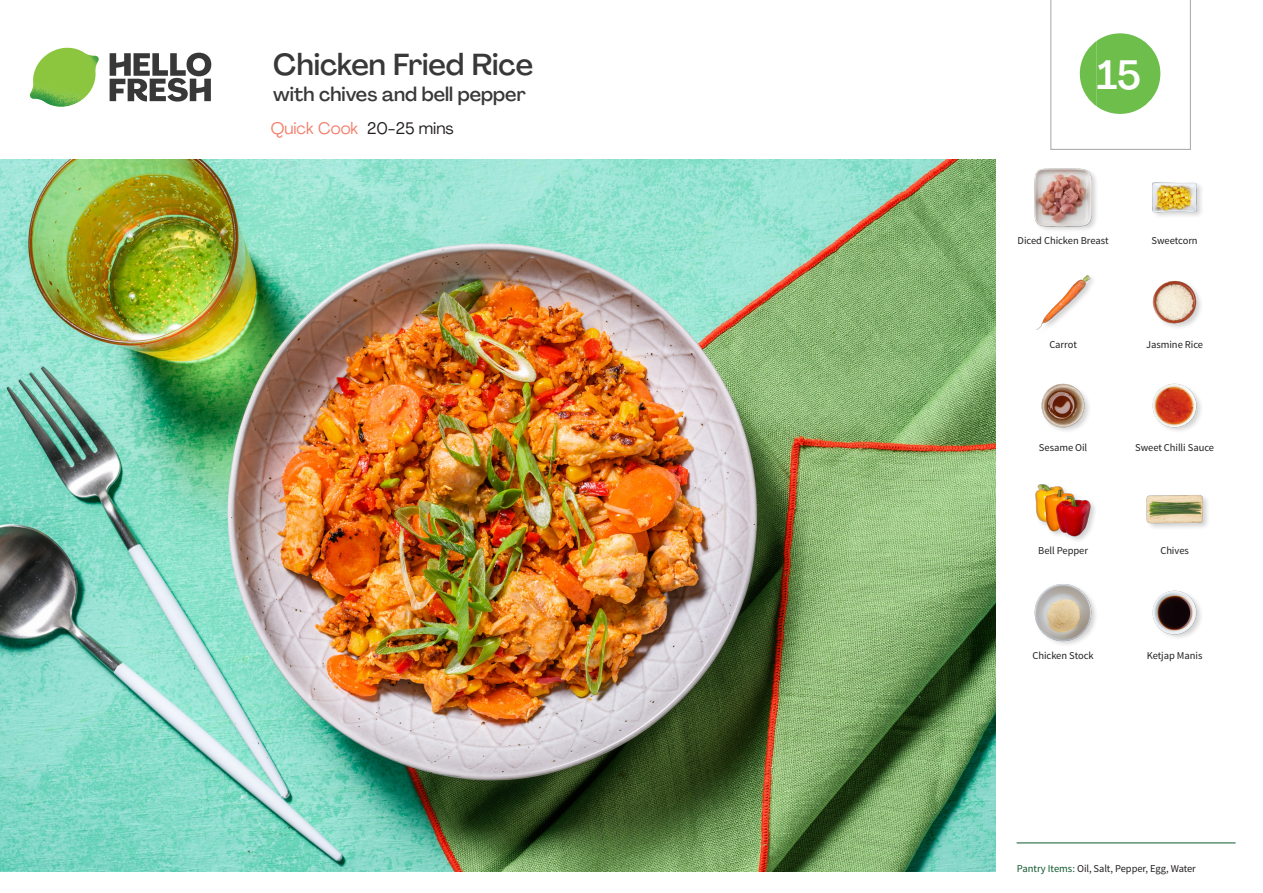
<style>
.page{position:relative;width:1263px;height:893px;background:#fff}
.page>*{position:absolute;margin:0;border:0;box-sizing:border-box;transform-origin:0 0}
._24_Recipe_Nr_Bag{font:500 40.5px "Agrandir";color:#fff}
._15_Titel_UK{font:500 30px "Agrandir";letter-spacing:-.005em;color:#383839}
._15_Titel_UK-2{font:500 19.5px "Agrandir";color:#383839}
._02_Box_Type{font:16.5px "Agrandir";color:#f4806e}
._18_FRONT_ingredient{font:10.5px "Source Sans Pro";letter-spacing:-.005em;color:#231f20}
.t1{font:10.5px "Source Sans Variable";letter-spacing:-.005em;color:#231f20}
.s1{color:#231f20}
.s2{font-family:"Source Sans Pro";color:#0e572c}
</style>
<div class="page">
<svg style="left:110px;top:53px;width:101px;height:49px"></svg>
<img style="left:30px;top:48px;width:69px;height:59px">
<img style="left:0;top:159px;width:995px;height:713px">
<hr style="left:1016px;top:843px;width:219px;height:1px;background:#0e572c">
<div style="left:1033px;top:168px;width:66px;height:65px;background:#231f20;opacity:.2"></div>
<img style="left:1034px;top:169px;width:58px;height:57px">
<img style="left:1152px;top:182px;width:50px;height:34px">
<img style="left:1152px;top:280px;width:49px;height:48px">
<img style="left:1036px;top:274px;width:56px;height:56px">
<img style="left:1152px;top:383px;width:49px;height:48px">
<img style="left:1041px;top:383px;width:48px;height:48px">
<div style="left:1146px;top:494px;width:64px;height:37px;background:#231f20;opacity:.2"></div>
<img style="left:1146px;top:494px;width:57px;height:37px">
<div style="left:1035px;top:483px;width:63px;height:61px;background:#231f20;opacity:.2"></div>
<img style="left:1035px;top:483px;width:57px;height:55px">
<img style="left:1152px;top:590px;width:49px;height:48px">
<div style="left:1034px;top:583px;width:65px;height:65px;background:#231f20;opacity:.2"></div>
<img style="left:1034px;top:584px;width:58px;height:57px">
<svg style="left:1050px;top:0;width:141px;height:150px"></svg>
<p class="_15_Titel_UK" style="left:273px;top:46px;width:262px">Chicken Fried Rice</p>
<p class="_15_Titel_UK-2" style="left:273px;top:82px;width:254px">with chives and bell pepper</p>
<p class="_02_Box_Type" style="left:271px;top:118px;width:184px">Quick Cook <span class="s1">20-25 mins</span></p>
<p class="_24_Recipe_Nr_Bag" style="left:1097px;top:50px;width:46px">15</p>
<p class="_18_FRONT_ingredient" style="left:1018px;top:234px;width:92px">Diced Chicken Breast</p>
<p class="_18_FRONT_ingredient" style="left:1151px;top:234px;width:48px">Sweetcorn</p>
<p class="_18_FRONT_ingredient" style="left:1049px;top:338px;width:29px">Carrot</p>
<p class="_18_FRONT_ingredient" style="left:1146px;top:338px;width:59px">Jasmine Rice</p>
<p class="_18_FRONT_ingredient" style="left:1039px;top:441px;width:50px">Sesame Oil</p>
<p class="_18_FRONT_ingredient" style="left:1135px;top:441px;width:80px">Sweet Chilli Sauce</p>
<p class="_18_FRONT_ingredient" style="left:1038px;top:544px;width:51px">Bell Pepper</p>
<p class="_18_FRONT_ingredient" style="left:1160px;top:544px;width:30px">Chives</p>
<p class="_18_FRONT_ingredient" style="left:1032px;top:649px;width:63px">Chicken Stock</p>
<p class="_18_FRONT_ingredient" style="left:1147px;top:649px;width:57px">Ketjap Manis</p>
<p class="t1" style="left:1017px;top:862px;width:181px"><span class="s2">Pantry Items:</span> Oil, Salt, Pepper, Egg, Water</p>
</div>
